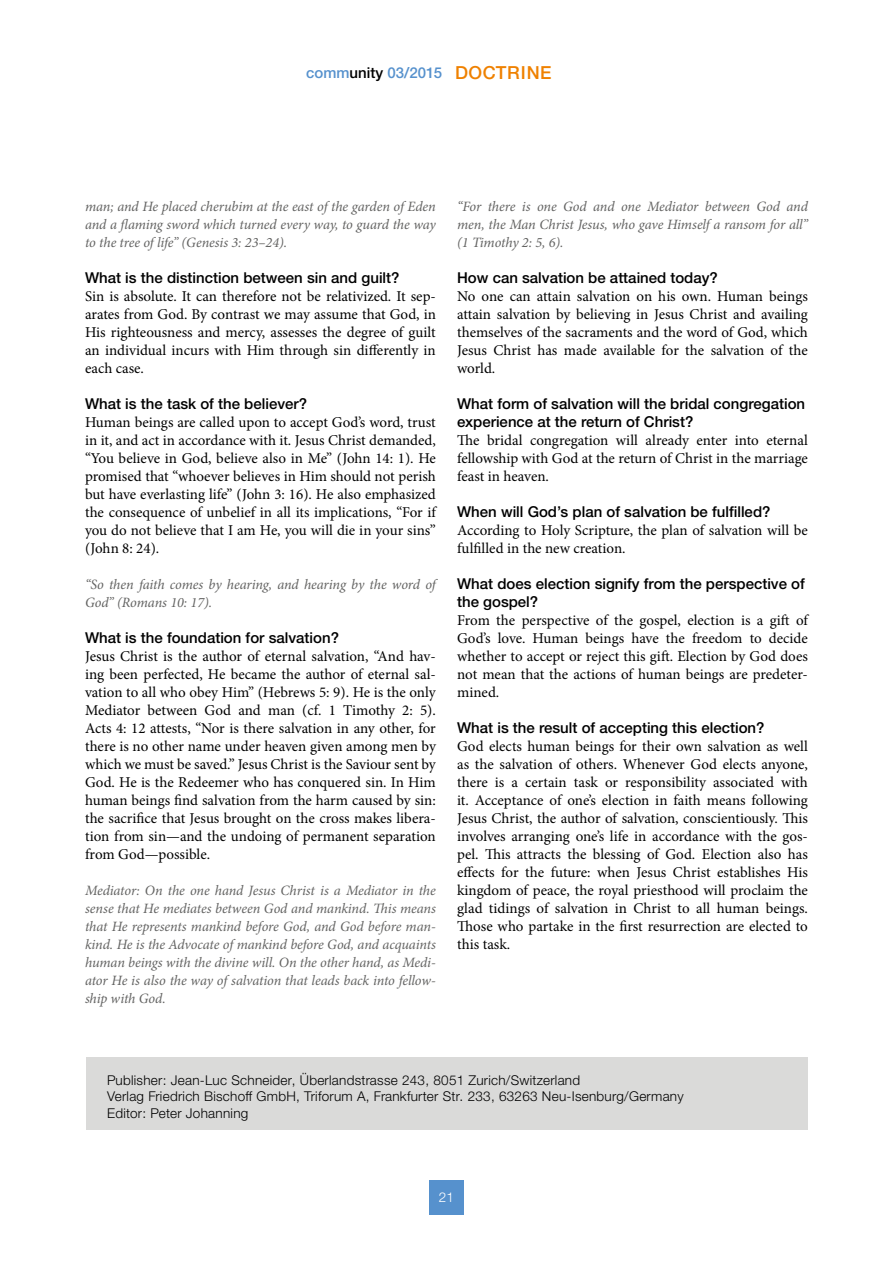
<style>
.page{position:relative;width:893px;height:1263px;background:#fff}
.page>*{position:absolute;margin:0;border:0;box-sizing:border-box;transform-origin:0 0}
.t1{font:15px/18px "Minion Pro";color:#000;text-align:justify}
.t2{font:500 15px/18px "Helvetica Neue LTW1 G";color:#000}
.t3{font:500 15px "Helvetica Neue LTW1 G";color:#5691cd}
.t4{font:italic 14.25px/18px "Minion Pro";letter-spacing:-.01em;color:#636362;text-align:justify}
.t5{font:300 13.5px/16.5px "Helvetica Neue LTW1 G";letter-spacing:.02em;color:#000}
.t6{font:300 13.5px "Helvetica Neue LTW1 G";color:#fff}
.s1{color:#000}
.s2{font-size:18px;color:#ef8100}
</style>
<div class="page">
<div style="left:429px;top:1180px;width:34px;height:34px;background:#5691cd"></div>
<div style="left:86px;top:1057px;width:721px;height:72px;background:#dadad9"></div>
<p class="t3" style="left:306px;top:63px;width:247px">comm<span class="s1">unity</span> 03/2015 <span class="s2">DOCTRINE</span></p>
<p class="t4" style="left:85px;top:197px;width:352px">man; and He placed cherubim at the east of the garden of Eden and a flaming sword which turned every way, to guard the way to the tree of life” (Genesis 3: 23–24).</p>
<p class="t2" style="left:85px;top:269px;width:316px">What is the distinction between sin and guilt?</p>
<p class="t1" style="left:85px;top:287px;width:352px">Sin is absolute. It can therefore not be relativized. It sep&shy;arates from God. By contrast we may assume that God, in His righteousness and mercy, assesses the degree of guilt an individual incurs with Him through sin differently in each case.</p>
<p class="t2" style="left:85px;top:395px;width:224px">What is the task of the believer?</p>
<p class="t1" style="left:85px;top:413px;width:352px">Human beings are called upon to accept God’s word, trust in it, and act in accordance with it. Jesus Christ demanded, “You believe in God, believe also in Me” (John 14: 1). He promised that “whoever believes in Him should not perish but have everlasting life” (John 3: 16). He also emphasized the consequence of unbelief in all its implications, “For if you do not believe that I am He, you will die in your sins” (John 8: 24).</p>
<p class="t4" style="left:85px;top:575px;width:352px">“So then faith comes by hearing, and hearing by the word of<br>God” (Romans 10: 17).</p>
<p class="t2" style="left:85px;top:629px;width:255px">What is the foundation for salvation?</p>
<p class="t1" style="left:85px;top:647px;width:352px">Jesus Christ is the author of eternal salvation, “And hav&shy;ing been perfected, He became the author of eternal sal&shy;vation to all who obey Him” (Hebrews 5: 9). He is the only Mediator between God and man (cf. 1 Timothy 2: 5).<br>Acts 4: 12 attests, “Nor is there salvation in any other, for there is no other name under heaven given among men by which we must be saved.” Jesus Christ is the Saviour sent by God. He is the Redeemer who has conquered sin. In Him human beings find salvation from the harm caused by sin: the sacrifice that Jesus brought on the cross makes libera&shy;tion from sin—and the undoing of permanent separation from God—possible.</p>
<p class="t4" style="left:85px;top:881px;width:352px">Mediator: On the one hand Jesus Christ is a Mediator in the sense that He mediates between God and mankind. This means that He represents mankind before God, and God before man&shy;kind. He is the Advocate of mankind before God, and acquaints human beings with the divine will. On the other hand, as Medi&shy;ator He is also the way of salvation that leads back into fellow&shy;ship with God.</p>
<p class="t4" style="left:457px;top:197px;width:352px">“For there is one God and one Mediator between God and men, the Man Christ Jesus, who gave Himself a ransom for all” (1 Timothy 2: 5, 6).</p>
<p class="t2" style="left:457px;top:269px;width:262px">How can salvation be attained today?</p>
<p class="t1" style="left:457px;top:287px;width:352px">No one can attain salvation on his own. Human beings attain salvation by believing in Jesus Christ and availing themselves of the sacraments and the word of God, which Jesus Christ has made available for the salvation of the world.</p>
<p class="t2" style="left:457px;top:395px;width:350px">What form of salvation will the bridal congregation experience at the return of Christ?</p>
<p class="t1" style="left:457px;top:431px;width:352px">The bridal congregation will already enter into eternal fellowship with God at the return of Christ in the marriage feast in heaven.</p>
<p class="t2" style="left:457px;top:503px;width:315px">When will God’s plan of salvation be fulfilled?</p>
<p class="t1" style="left:457px;top:521px;width:352px">According to Holy Scripture, the plan of salvation will be fulfilled in the new creation.</p>
<p class="t2" style="left:457px;top:575px;width:349px">What does election signify from the perspective of the gospel?</p>
<p class="t1" style="left:457px;top:611px;width:352px">From the perspective of the gospel, election is a gift of God’s love. Human beings have the freedom to decide whether to accept or reject this gift. Election by God does not mean that the actions of human beings are predeter&shy;mined.</p>
<p class="t2" style="left:457px;top:719px;width:309px">What is the result of accepting this election?</p>
<p class="t1" style="left:457px;top:737px;width:352px">God elects human beings for their own salvation as well as the salvation of others. Whenever God elects anyone, there is a certain task or responsibility associated with it. Acceptance of one’s election in faith means following Jesus Christ, the author of salvation, conscientiously. This involves arranging one’s life in accordance with the gos&shy;pel. This attracts the blessing of God. Election also has effects for the future: when Jesus Christ establishes His kingdom of peace, the royal priesthood will proclaim the glad tidings of salvation in Christ to all human beings.<br>Those who partake in the first resurrection are elected to this task.</p>
<p class="t5" style="left:107px;top:1072px;width:578px">Publisher: Jean-Luc Schneider, Überlandstrasse 243, 8051 Zurich/Switzerland<br>Verlag Friedrich Bischoff GmbH, Triforum A, Frankfurter Str. 233, 63263 Neu-Isenburg/Germany<br>Editor: Peter Johanning</p>
<p class="t6" style="left:439px;top:1189px;width:17px">21</p>
</div>
